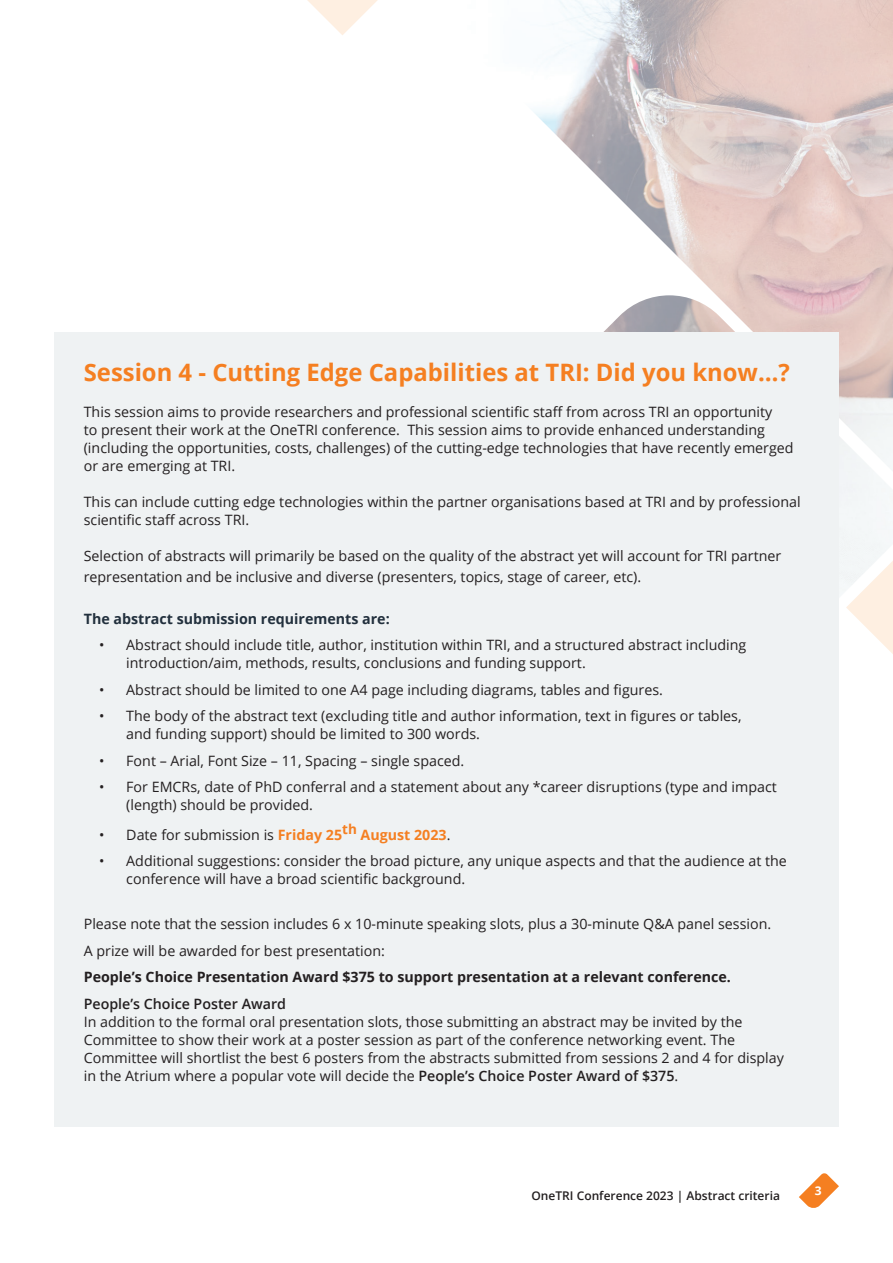
<style>
.page{position:relative;width:893px;height:1263px;background:#fff}
.page>*{position:absolute;margin:0;border:0;box-sizing:border-box;transform-origin:0 0}
.t1{font:700 24px "Open Sans";color:#f57f21}
.t2{font:14.25px/18px "Open Sans";color:#231f20}
.t3{font:700 14.25px "Open Sans";color:#231f20}
.t4{font:700 14.25px "Open Sans";color:#22303d}
.t5{font:600 14.25px "Open Sans";color:#231f20}
.t6{font:600 12px "Open Sans";color:#231f20}
.t7{font:700 12px "Open Sans";color:#fff}
.s1{font-weight:700;color:#f57f21}
.s2{font-weight:600}
</style>
<div class="page">
<svg style="left:307px;top:0;width:71px;height:35px"></svg>
<img style="left:430px;top:0;width:463px;height:474px">
<svg style="left:846px;top:200px;width:47px;height:454px"></svg>
<div style="left:54px;top:333px;width:785px;height:794px;background:#eff2f3"></div>
<svg style="left:799px;top:1173px;width:40px;height:35px"></svg>
<h1 class="t1" style="left:84px;top:355px;width:707px">Session 4 - Cutting Edge Capabilities at TRI: Did you know…?</h1>
<p class="t2" style="left:84px;top:402px;width:711px">This session aims to provide researchers and professional scientific staff from across TRI an opportunity<br>to present their work at the OneTRI conference. This session aims to provide enhanced understanding (including the opportunities, costs, challenges) of the cutting-edge technologies that have recently emerged or are emerging at TRI.</p>
<p class="t2" style="left:84px;top:492px;width:718px">This can include cutting edge technologies within the partner organisations based at TRI and by professional scientific staff across TRI.</p>
<p class="t2" style="left:84px;top:545px;width:699px;line-height:21px">Selection of abstracts will primarily be based on the quality of the abstract yet will account for TRI partner representation and be inclusive and diverse (presenters, topics, stage of career, etc).</p>
<p class="t4" style="left:84px;top:609px;width:307px">The abstract submission requirements are:</p>
<p class="t2" style="left:126px;top:636px;width:621px;text-indent:-27px">• Abstract should include title, author, institution within TRI, and a structured abstract including introduction/aim, methods, results, conclusions and funding support.</p>
<p class="t2" style="left:99px;top:680px;width:565px">• Abstract should be limited to one A4 page including diagrams, tables and figures.</p>
<p class="t2" style="left:126px;top:707px;width:617px;text-indent:-27px">• The body of the abstract text (excluding title and author information, text in figures or tables, and funding support) should be limited to 300 words.</p>
<p class="t2" style="left:99px;top:751px;width:366px">• Font – Arial, Font Size – 11, Spacing – single spaced.</p>
<p class="t2" style="left:126px;top:778px;width:652px;text-indent:-27px">• For EMCRs, date of PhD conferral and a statement about any *career disruptions (type and impact (length) should be provided.</p>
<p class="t2" style="left:99px;top:825px;width:353px">• Date for submission is <span class="s1">Friday 25</span><sup>th</sup> <span class="s1">August 2023</span>.</p>
<p class="t2" style="left:126px;top:852px;width:662px;text-indent:-27px">• Additional suggestions: consider the broad picture, any unique aspects and that the audience at the conference will have a broad scientific background.</p>
<p class="t2" style="left:84px;top:910px;width:689px;line-height:26.5px">Please note that the session includes 6 x 10-minute speaking slots, plus a 30-minute Q&amp;A panel session.<br>A prize will be awarded for best presentation:</p>
<p class="t3" style="left:84px;top:967px;width:649px">People’s Choice Presentation Award $375 to support presentation at a relevant conference.</p>
<p class="t5" style="left:84px;top:993px;width:204px">People’s Choice Poster Award</p>
<p class="t2" style="left:84px;top:1012px;width:702px">In addition to the formal oral presentation slots, those submitting an abstract may be invited by the Committee to show their work at a poster session as part of the conference networking event. The Committee will shortlist the best 6 posters from the abstracts submitted from sessions 2 and 4 for display in the Atrium where a popular vote will decide the <span class="s2">People’s Choice Poster Award of $375</span>.</p>
<p class="t6" style="left:531px;top:1187px;width:250px">OneTRI Conference 2023 | Abstract criteria</p>
<p class="t7" style="left:815px;top:1182px;width:8px">3</p>
</div>
